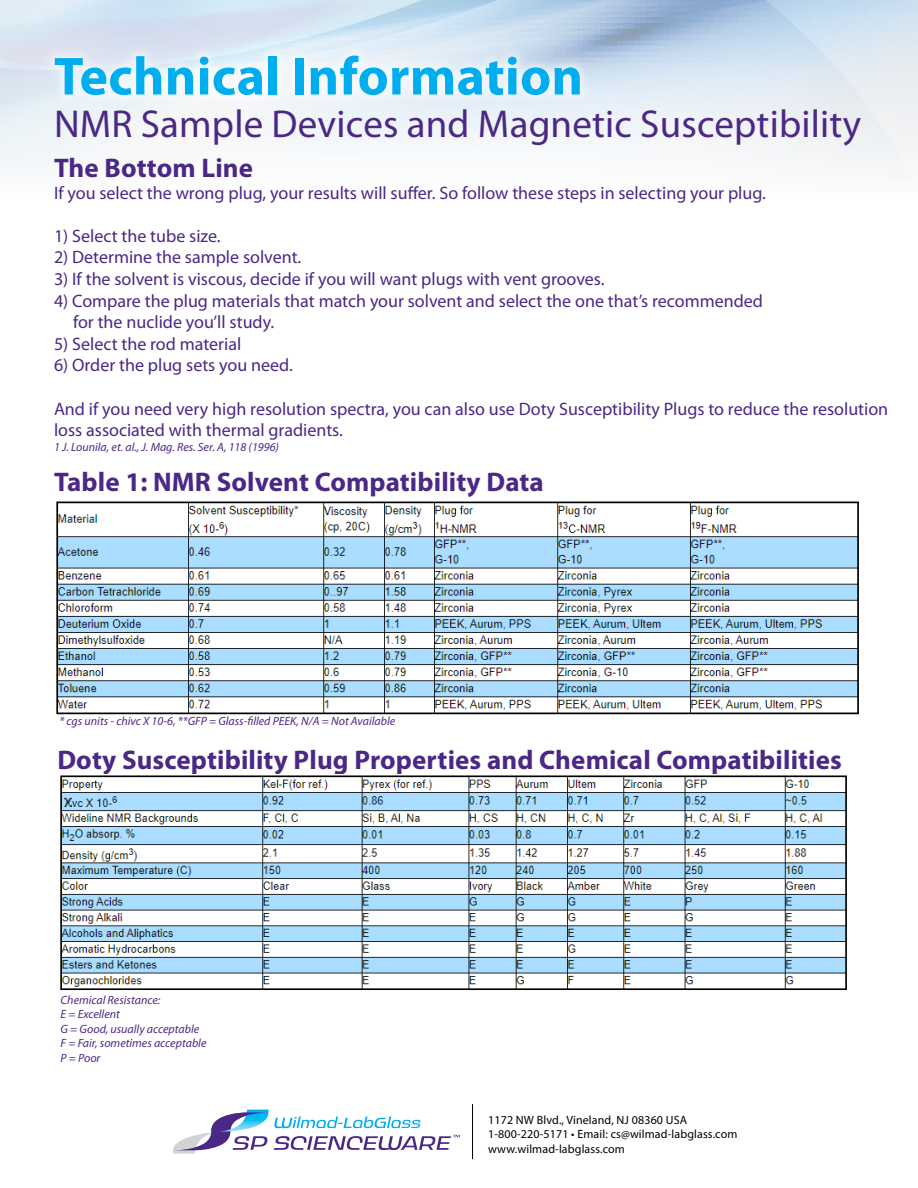
<style>
.page{position:relative;width:918px;height:1188px;background:#fff}
.page>*{position:absolute;margin:0;border:0;box-sizing:border-box;transform-origin:0 0}
.t1{font:700 54px "Myriad Pro";letter-spacing:.005em;color:#00aeef}
.t2{font:39px "Myriad Pro";letter-spacing:.005em;color:#4b2885}
.t3{font:700 27px "Myriad Pro";letter-spacing:.005em;color:#4b2885}
.t4{font:18px/21.6px "Myriad Pro";color:#4b2885}
.t5{font:italic 12px/14.4px "Myriad Pro";color:#4b2885}
.t6{font:12px/14.4px "Myriad Pro";letter-spacing:.01em;color:#000}
</style>
<div class="page">
<svg style="left:173px;top:1110px;width:287px;height:44px"></svg>
<hr style="left:472px;top:1104px;width:1px;height:55px;background:#000">
<div style="left:42px;top:43px;width:551px;height:64px;background:#fff;opacity:.75"></div>
<img style="left:56px;top:501px;width:803px;height:214px">
<img style="left:60px;top:775px;width:787px;height:215px">
<h1 class="t1" style="left:54px;top:41px;width:531px">Technical Information</h1>
<h2 class="t2" style="left:54px;top:100px;width:809px">NMR Sample Devices and Magnetic Susceptibility</h2>
<h3 class="t3" style="left:54px;top:150px;width:201px">The Bottom Line</h3>
<p class="t4" style="left:54px;top:181px;width:713px">If you select the wrong plug, your results will suffer. So follow these steps in selecting your plug.</p>
<p class="t4" style="left:54px;top:225px;width:168px">1) Select the tube size.</p>
<p class="t4" style="left:54px;top:246px;width:249px">2) Determine the sample solvent.</p>
<p class="t4" style="left:54px;top:268px;width:552px">3) If the solvent is viscous, decide if you will want plugs with vent grooves.</p>
<p class="t4" style="left:73px;top:289px;width:691px;text-indent:-19px">4) Compare the plug materials that match your solvent and select the one that’s recommended for the nuclide you’ll study.</p>
<p class="t4" style="left:54px;top:333px;width:189px">5) Select the rod material</p>
<p class="t4" style="left:54px;top:354px;width:240px">6) Order the plug sets you need.</p>
<p class="t4" style="left:54px;top:397px;width:836px">And if you need very high resolution spectra, you can also use Doty Susceptibility Plugs to reduce the resolution loss associated with thermal gradients.</p>
<p class="t5" style="left:54px;top:439px;width:227px">1 J. Lounila, et. al., J. Mag. Res. Ser. A, 118 (1996)</p>
<h3 class="t3" style="left:54px;top:464px;width:491px">Table 1: NMR Solvent Compatibility Data</h3>
<p class="t5" style="left:59px;top:713px;width:337px">* cgs units - chivc X 10-6, **GFP = Glass-filled PEEK, N/A = Not Available</p>
<h3 class="t3" style="left:57px;top:742px;width:786px">Doty Susceptibility Plug Properties and Chemical Compatibilities</h3>
<p class="t5" style="left:61px;top:992px;width:147px">Chemical Resistance:<br>E = Excellent<br>G = Good, usually acceptable<br>F = Fair, sometimes acceptable<br>P = Poor</p>
<p class="t6" style="left:488px;top:1113px;width:251px">1172 NW Blvd., Vineland, NJ 08360 USA<br>1-800-220-5171 • Email: cs@wilmad-labglass.com www.wilmad-labglass.com</p>
</div>
